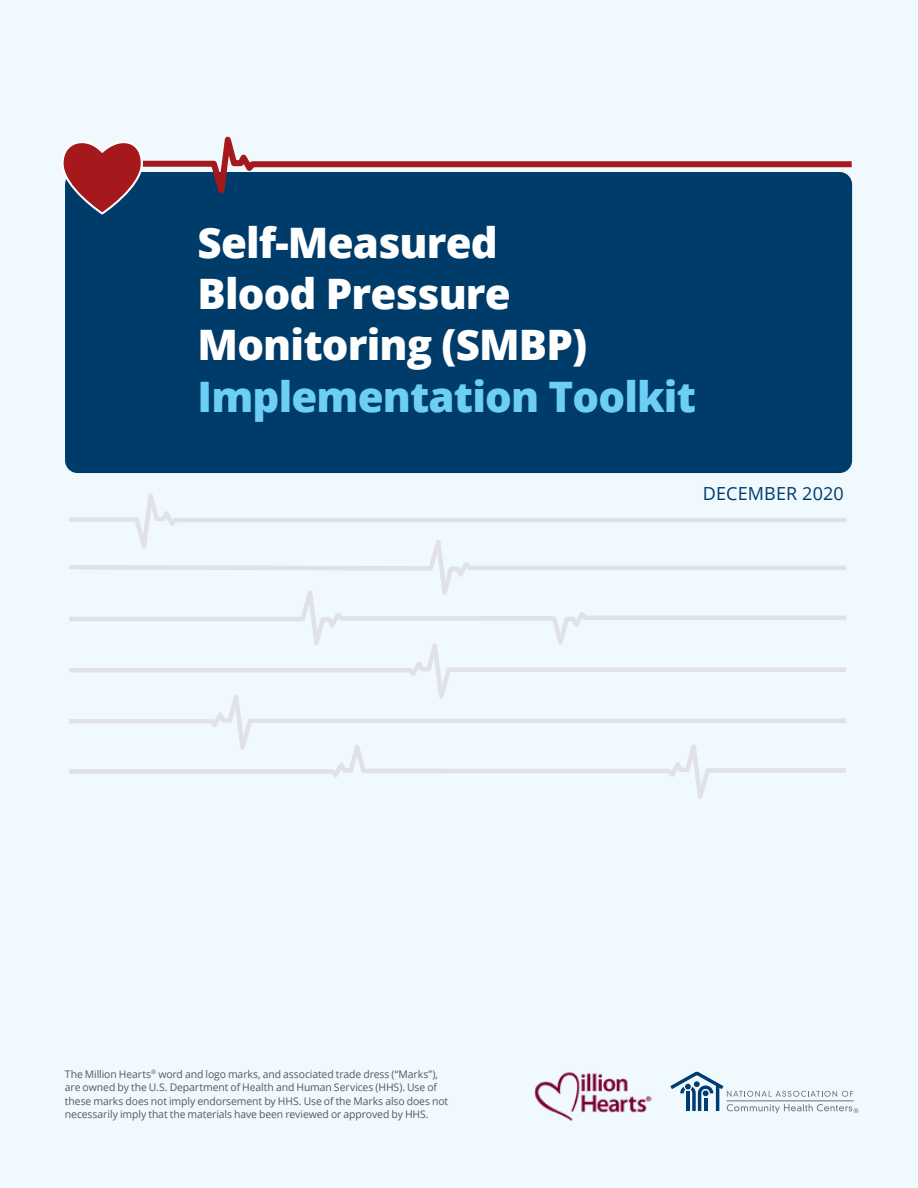
<style>
.page{position:relative;width:918px;height:1188px;background:#eff9fe}
.page>*{position:absolute;margin:0;border:0;box-sizing:border-box;transform-origin:0 0}
.t1{font:800 42px/51px "Open Sans";letter-spacing:-.02em;color:#fff}
.t2{font:800 42px "Open Sans";letter-spacing:-.02em;color:#6dcff6}
.t3{font:18px "Open Sans";letter-spacing:.005em;color:#003c6a}
.t4{font:10.5px/13.5px "Open Sans";letter-spacing:-.01em;color:#58595b}
.t5{font:6.45px "Open Sans";color:#6d6e71}
</style>
<div class="page">
<div style="left:65px;top:172px;width:787px;height:301px;background:#003c6a;border-radius:13px"></div>
<svg style="left:144px;top:136px;width:709px;height:84px"></svg>
<svg style="left:62px;top:141px;width:82px;height:74px"></svg>
<svg style="left:670px;top:1072px;width:183px;height:41px"></svg>
<hr style="left:727px;top:1101px;width:127px;height:1px;background:#6d6e71">
<img style="left:535px;top:1072px;width:117px;height:49px">
<svg style="left:69px;top:472px;width:777px;height:47px"></svg>
<svg style="left:69px;top:519px;width:777px;height:51px"></svg>
<svg style="left:69px;top:667px;width:777px;height:6px"></svg>
<svg style="left:69px;top:673px;width:777px;height:50px"></svg>
<svg style="left:69px;top:723px;width:777px;height:76px"></svg>
<svg style="left:69px;top:570px;width:777px;height:97px"></svg>
<h1 class="t1" style="left:198px;top:215px;width:391px">Self-Measured<br>Blood Pressure<br>Monitoring (SMBP)</h1>
<h1 class="t2" style="left:198px;top:365px;width:500px">Implementation Toolkit</h1>
<h2 class="t3" style="left:703px;top:481px;width:142px">DECEMBER 2020</h2>
<p class="t4" style="left:65px;top:1067px;width:385px">The Million Hearts<sup>®</sup> word and logo marks, and associated trade dress (“Marks”), are owned by the U.S. Department of Health and Human Services (HHS). Use of these marks does not imply endorsement by HHS. Use of the Marks also does not necessarily imply that the materials have been reviewed or approved by HHS.</p>
<p class="t5" style="left:854px;top:1106px;width:7px">®</p>
</div>
